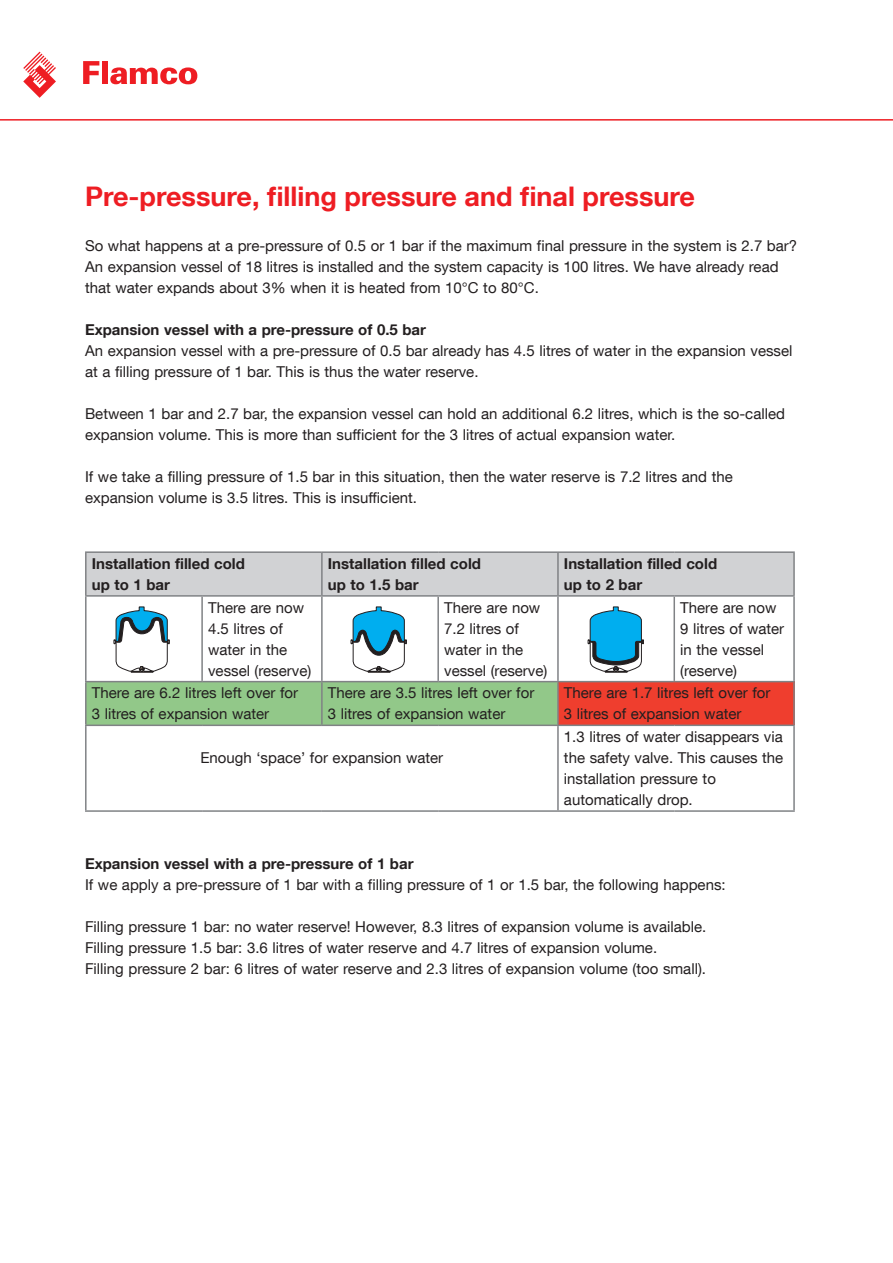
<style>
.page{position:relative;width:893px;height:1263px;background:#fff}
.page>*{position:absolute;margin:0;border:0;box-sizing:border-box;transform-origin:0 0}
.kopregel_rood_18_20{font:700 27px "Helvetica Neue LT Com";color:#ee1d23}
.body{font:15px/21px "Helvetica Neue LT Com";color:#231f20}
.body-2{font:700 15px "Helvetica Neue LT Com";color:#231f20}
</style>
<div class="page">
<svg style="left:0;top:51px;width:893px;height:70px"></svg>
<svg style="left:23px;top:52px;width:33px;height:46px"></svg>
<svg style="left:83px;top:61px;width:16px;height:23px"></svg>
<div style="left:102px;top:61px;width:6px;height:23px;background:#ee1d23"></div>
<svg style="left:110px;top:67px;width:87px;height:17px"></svg>
<div style="left:87px;top:553px;width:706px;height:42px;background:#d1d2d4"></div>
<div style="left:87px;top:682px;width:470px;height:42px;background:#92c889"></div>
<div style="left:558px;top:682px;width:236px;height:43px;background:#ef3e2e"></div>
<hr style="left:793px;top:553px;width:2px;height:42px;background:#808285">
<hr style="left:793px;top:682px;width:2px;height:42px;background:#808285">
<hr style="left:793px;top:726px;width:2px;height:84px;background:#808285">
<hr style="left:85px;top:682px;width:2px;height:42px;background:#808285">
<hr style="left:321px;top:682px;width:2px;height:42px;background:#808285">
<hr style="left:557px;top:682px;width:2px;height:42px;background:#808285">
<hr style="left:85px;top:597px;width:2px;height:84px;background:#808285">
<hr style="left:437px;top:597px;width:2px;height:84px;background:#808285">
<hr style="left:557px;top:597px;width:2px;height:84px;background:#808285">
<hr style="left:673px;top:597px;width:2px;height:84px;background:#808285">
<hr style="left:793px;top:597px;width:2px;height:84px;background:#808285">
<hr style="left:85px;top:681px;width:117px;height:1px;background:#808285">
<hr style="left:202px;top:681px;width:120px;height:1px;background:#808285">
<hr style="left:322px;top:681px;width:116px;height:1px;background:#808285">
<hr style="left:438px;top:681px;width:120px;height:1px;background:#808285">
<hr style="left:558px;top:681px;width:116px;height:1px;background:#808285">
<hr style="left:674px;top:681px;width:121px;height:1px;background:#808285">
<hr style="left:85px;top:551px;width:117px;height:2px;background:#808285">
<hr style="left:85px;top:553px;width:2px;height:42px;background:#808285">
<hr style="left:202px;top:551px;width:120px;height:2px;background:#808285">
<hr style="left:322px;top:551px;width:116px;height:2px;background:#808285">
<hr style="left:321px;top:553px;width:2px;height:42px;background:#808285">
<hr style="left:438px;top:551px;width:120px;height:2px;background:#808285">
<hr style="left:558px;top:551px;width:116px;height:2px;background:#808285">
<hr style="left:557px;top:553px;width:2px;height:42px;background:#808285">
<hr style="left:674px;top:551px;width:121px;height:2px;background:#808285">
<hr style="left:85px;top:595px;width:117px;height:2px;background:#808285">
<hr style="left:202px;top:595px;width:120px;height:2px;background:#808285">
<hr style="left:322px;top:595px;width:116px;height:2px;background:#808285">
<hr style="left:438px;top:595px;width:120px;height:2px;background:#808285">
<hr style="left:558px;top:595px;width:116px;height:2px;background:#808285">
<hr style="left:674px;top:595px;width:121px;height:2px;background:#808285">
<hr style="left:85px;top:724px;width:117px;height:2px;background:#808285">
<hr style="left:85px;top:726px;width:2px;height:84px;background:#808285">
<hr style="left:202px;top:724px;width:120px;height:2px;background:#808285">
<hr style="left:322px;top:724px;width:116px;height:2px;background:#808285">
<hr style="left:438px;top:724px;width:120px;height:2px;background:#808285">
<hr style="left:558px;top:724px;width:116px;height:2px;background:#808285">
<hr style="left:557px;top:726px;width:2px;height:84px;background:#808285">
<hr style="left:674px;top:724px;width:121px;height:2px;background:#808285">
<hr style="left:85px;top:810px;width:117px;height:2px;background:#808285">
<hr style="left:202px;top:810px;width:120px;height:2px;background:#808285">
<hr style="left:322px;top:810px;width:116px;height:2px;background:#808285">
<hr style="left:438px;top:810px;width:120px;height:2px;background:#808285">
<hr style="left:558px;top:810px;width:116px;height:2px;background:#808285">
<hr style="left:674px;top:810px;width:121px;height:2px;background:#808285">
<hr style="left:201px;top:597px;width:2px;height:84px;background:#808285">
<hr style="left:321px;top:597px;width:2px;height:84px;background:#808285">
<svg style="left:114px;top:607px;width:56px;height:65px"></svg>
<svg style="left:351px;top:607px;width:56px;height:65px"></svg>
<svg style="left:588px;top:607px;width:56px;height:65px"></svg>
<p class="kopregel_rood_18_20" style="left:85px;top:180px;width:612px">Pre-pressure, filling pressure and final pressure</p>
<p class="body" style="left:85px;top:235px;width:714px">So what happens at a pre-pressure of 0.5 or 1 bar if the maximum final pressure in the system is 2.7 bar?<br>An expansion vessel of 18 litres is installed and the system capacity is 100 litres. We have already read that water expands about 3% when it is heated from 10°C to 80°C.</p>
<p class="body-2" style="left:85px;top:321px;width:343px">Expansion vessel with a pre-pressure of 0.5 bar</p>
<p class="body" style="left:85px;top:340px;width:709px">An expansion vessel with a pre-pressure of 0.5 bar already has 4.5 litres of water in the expansion vessel at a filling pressure of 1 bar. This is thus the water reserve.</p>
<p class="body" style="left:85px;top:403px;width:701px">Between 1 bar and 2.7 bar, the expansion vessel can hold an additional 6.2 litres, which is the so-called expansion volume. This is more than sufficient for the 3 litres of actual expansion water.</p>
<p class="body" style="left:85px;top:466px;width:649px">If we take a filling pressure of 1.5 bar in this situation, then the water reserve is 7.2 litres and the expansion volume is 3.5 litres. This is insufficient.</p>
<p class="body-2" style="left:92px;top:554px;width:155px">Installation filled cold</p>
<p class="body-2" style="left:92px;top:575px;width:80px">up to 1 bar</p>
<p class="body-2" style="left:328px;top:554px;width:155px">Installation filled cold</p>
<p class="body-2" style="left:328px;top:575px;width:92px">up to 1.5 bar</p>
<p class="body-2" style="left:564px;top:554px;width:155px">Installation filled cold</p>
<p class="body-2" style="left:564px;top:575px;width:80px">up to 2 bar</p>
<p class="body" style="left:208px;top:596px;width:105px">There are now<br>4.5 litres of water in the vessel (reserve)</p>
<p class="body" style="left:444px;top:596px;width:105px">There are now<br>7.2 litres of water in the vessel (reserve)</p>
<p class="body" style="left:680px;top:596px;width:106px">There are now<br>9 litres of water in the vessel</p>
<p class="body" style="left:680px;top:659px;width:58px">(reserve)</p>
<p class="body" style="left:92px;top:682px;width:208px">There are 6.2 litres left over for</p>
<p class="body" style="left:92px;top:703px;width:179px">3 litres of expansion water</p>
<p class="body" style="left:328px;top:682px;width:208px">There are 3.5 litres left over for</p>
<p class="body" style="left:328px;top:703px;width:179px">3 litres of expansion water</p>
<p class="body" style="left:200px;top:747px;width:244px">Enough ‘space’ for expansion water</p>
<p class="body" style="left:564px;top:682px;width:208px">There are 1.7 litres left over for</p>
<p class="body" style="left:564px;top:703px;width:179px">3 litres of expansion water</p>
<p class="body" style="left:564px;top:726px;width:221px">1.3 litres of water disappears via the safety valve. This causes the installation pressure to automatically drop.</p>
<p class="body-2" style="left:85px;top:854px;width:330px">Expansion vessel with a pre-pressure of 1 bar</p>
<p class="body" style="left:85px;top:874px;width:642px">If we apply a pre-pressure of 1 bar with a filling pressure of 1 or 1.5 bar, the following happens:</p>
<p class="body" style="left:85px;top:916px;width:623px">Filling pressure 1 bar: no water reserve! However, 8.3 litres of expansion volume is available.</p>
<p class="body" style="left:85px;top:937px;width:574px">Filling pressure 1.5 bar: 3.6 litres of water reserve and 4.7 litres of expansion volume.</p>
<p class="body" style="left:85px;top:958px;width:622px">Filling pressure 2 bar: 6 litres of water reserve and 2.3 litres of expansion volume (too small).</p>
</div>
